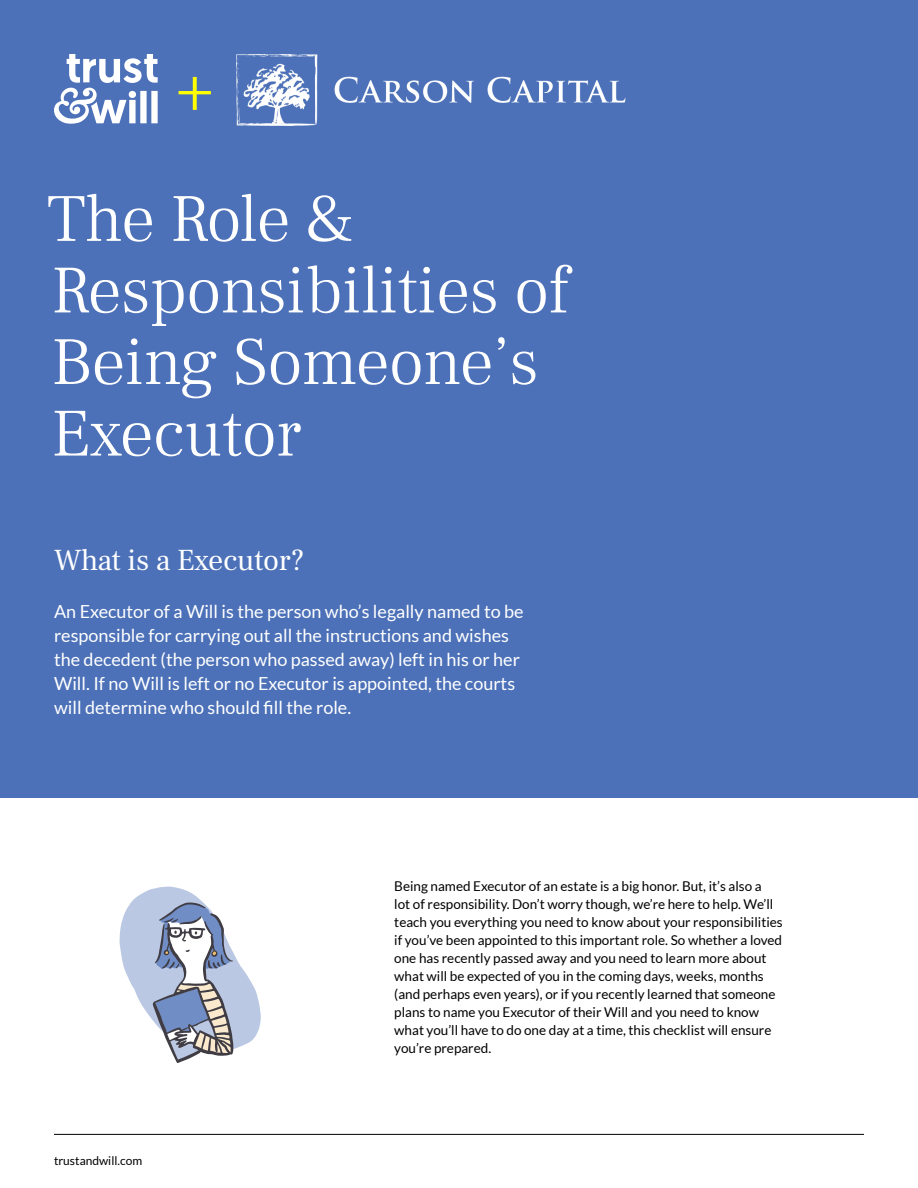
<style>
.page{position:relative;width:918px;height:1188px;background:#fff}
.page>*{position:absolute;margin:0;border:0;box-sizing:border-box;transform-origin:0 0}
.t1{font:300 67.8px/71.6px "Frank Ruhl Libre";letter-spacing:-.01em;color:#fff}
.t2{font:67.8px "Minion Pro";color:#ff0}
.t3{font:30px "Frank Ruhl Libre";letter-spacing:-.01em;color:#fff}
.t4{font:18px/24px "Lato";color:#fff}
.t5{font:13.5px/18px "Lato";color:#000}
.t6{font:12px "Lato";color:#000}
</style>
<div class="page">
<hr style="left:54px;top:1134px;width:810px;height:1px;background:#000">
<div style="left:0;top:0;width:918px;height:797px;background:#4c71b8"></div>
<svg style="left:54px;top:54px;width:104px;height:70px"></svg>
<svg style="left:120px;top:887px;width:141px;height:176px"></svg>
<img style="left:237px;top:55px;width:389px;height:70px">
<h1 class="t2" style="left:175px;top:43px;width:41px">+</h1>
<h1 class="t1" style="left:47px;top:183px;width:523px">The Role &amp;<br>Responsibilities of<br>Being Someone’s<br>Executor</h1>
<h2 class="t3" style="left:54px;top:542px;width:252px">What is a Executor?</h2>
<p class="t4" style="left:54px;top:600px;width:471px">An Executor of a Will is the person who’s legally named to be responsible for carrying out all the instructions and wishes the decedent (the person who passed away) left in his or her Will. If no Will is left or no Executor is appointed, the courts will determine who should fill the role.</p>
<p class="t6" style="left:54px;top:1154px;width:90px">trustandwill.com</p>
<p class="t5" style="left:394px;top:877px;width:390px">Being named Executor of an estate is a big honor. But, it’s also a<br>lot of responsibility. Don’t worry though, we’re here to help. We’ll teach you everything you need to know about your responsibilities if you’ve been appointed to this important role. So whether a loved one has recently passed away and you need to learn more about what will be expected of you in the coming days, weeks, months (and perhaps even years), or if you recently learned that someone plans to name you Executor of their Will and you need to know what you’ll have to do one day at a time, this checklist will ensure you’re prepared.</p>
</div>
